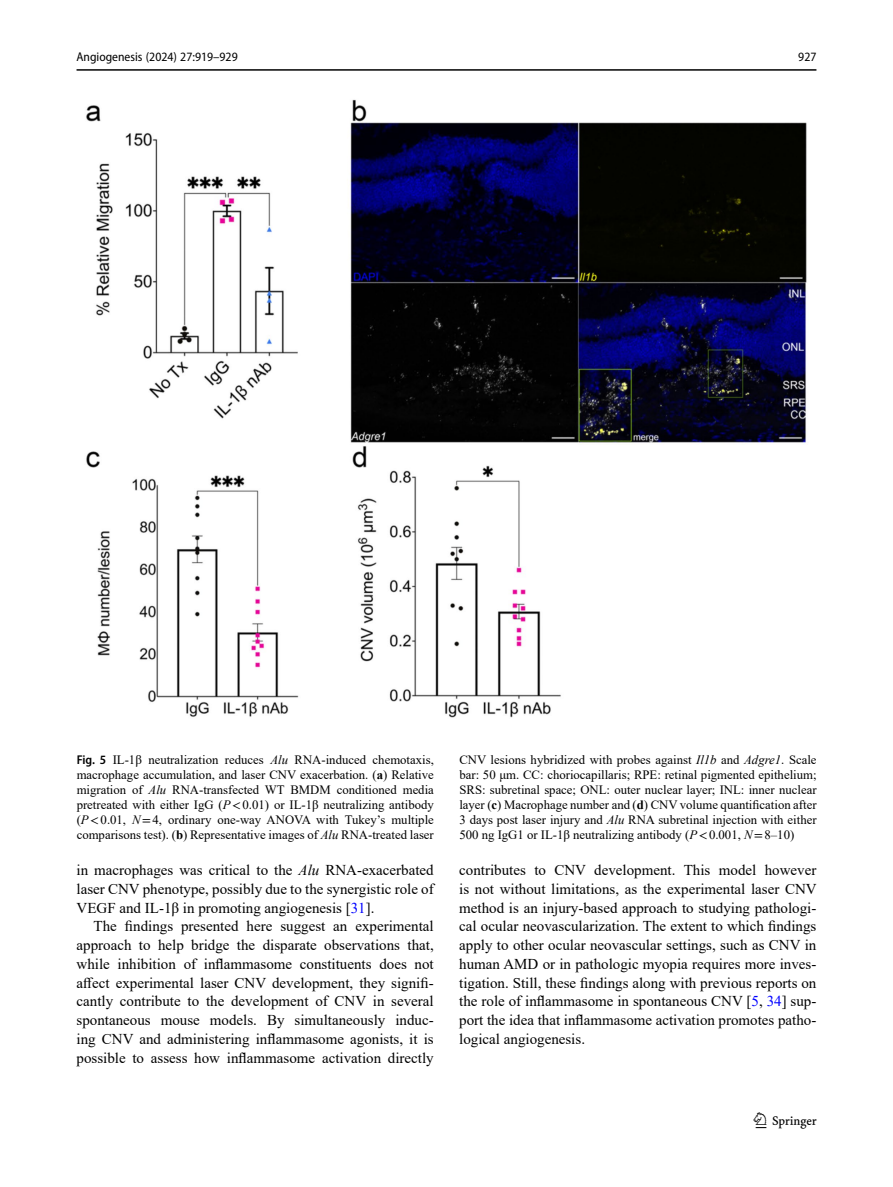
<style>
.page{position:relative;width:893px;height:1187px;background:#fff}
.page>*{position:absolute;margin:0;border:0;box-sizing:border-box;transform-origin:0 0}
.t1{font:22.5px "Springnew";color:#000}
.Body_Text_Indent{font:15px/18.8px "Times New Roman";color:#000;text-align:justify}
.Figure_Caption{font:12.75px/15px "Times New Roman";color:#000;text-align:justify}
.t2{font:semi-condensed 12.75px "Myriad Pro";color:#000}
.s1{font-family:"Myriad Pro";font-weight:600;font-stretch:semi-condensed}
.s2{font-style:italic}
.s3{font-weight:700}
.s4{font-family:"STIX"}
.s5{color:#00f}
</style>
<div class="page">
<hr style="left:77px;top:69px;width:739px;height:2px;background:#000">
<img style="left:86px;top:99px;width:721px;height:619px">
<p class="t2" style="left:77px;top:49px;width:163px">Angiogenesis (2024) 27:919–929</p>
<p class="t2" style="left:798px;top:49px;width:20px">927</p>
<p class="Figure_Caption" style="left:77px;top:751px;width:359px"><span class="s1">Fig. 5</span> IL-1β neutralization reduces <span class="s2">Alu</span> RNA-induced chemotaxis, macrophage accumulation, and laser CNV exacerbation. (<span class="s3">a</span>) Relative migration of <span class="s2">Alu</span> RNA-transfected WT BMDM conditioned media pretreated with either IgG (<span class="s2">P</span><span class="s4">&lt;</span>0.01) or IL-1β neutralizing antibody (<span class="s2">P</span><span class="s4">&lt;</span>0.01, <span class="s2">N</span><span class="s4">=</span>4, ordinary one-way ANOVA with Tukey’s multiple comparisons test). (<span class="s3">b</span>) Representative images of <span class="s2">Alu</span> RNA-treated laser</p>
<p class="Figure_Caption" style="left:459px;top:751px;width:359px">CNV lesions hybridized with probes against <span class="s2">Il1b</span> and <span class="s2">Adgre1</span>. Scale bar: 50 μm. CC: choriocapillaris; RPE: retinal pigmented epithelium; SRS: subretinal space; ONL: outer nuclear layer; INL: inner nuclear layer (<span class="s3">c</span>) Macrophage number and (<span class="s3">d</span>) CNV volume quantification after 3 days post laser injury and <span class="s2">Alu</span> RNA subretinal injection with either 500 ng IgG1 or IL-1β neutralizing antibody (<span class="s2">P</span><span class="s4">&lt;</span>0.001, <span class="s2">N</span><span class="s4">=</span>8–10)</p>
<p class="Body_Text_Indent" style="left:77px;top:860px;width:359px">in macrophages was critical to the <span class="s2">Alu</span> RNA-exacerbated laser CNV phenotype, possibly due to the synergistic role of VEGF and IL-1β in promoting angiogenesis [<span class="s5">31</span>].</p>
<p class="Body_Text_Indent" style="left:77px;top:916px;width:359px;text-indent:17px">The findings presented here suggest an experimental approach to help bridge the disparate observations that, while inhibition of inflammasome constituents does not affect experimental laser CNV development, they signifi&shy;cantly contribute to the development of CNV in several spontaneous mouse models. By simultaneously induc&shy;ing CNV and administering inflammasome agonists, it is possible to assess how inflammasome activation directly</p>
<p class="Body_Text_Indent" style="left:459px;top:860px;width:359px">contributes to CNV development. This model however is not without limitations, as the experimental laser CNV method is an injury-based approach to studying pathologi&shy;cal ocular neovascularization. The extent to which findings apply to other ocular neovascular settings, such as CNV in human AMD or in pathologic myopia requires more inves&shy;tigation. Still, these findings along with previous reports on the role of inflammasome in spontaneous CNV [<span class="s5">5</span>, <span class="s5">34</span>] sup&shy;port the idea that inflammasome activation promotes patho&shy;logical angiogenesis.</p>
<h1 class="t1" style="left:756px;top:1107px;width:63px">1 3</h1>
</div>
